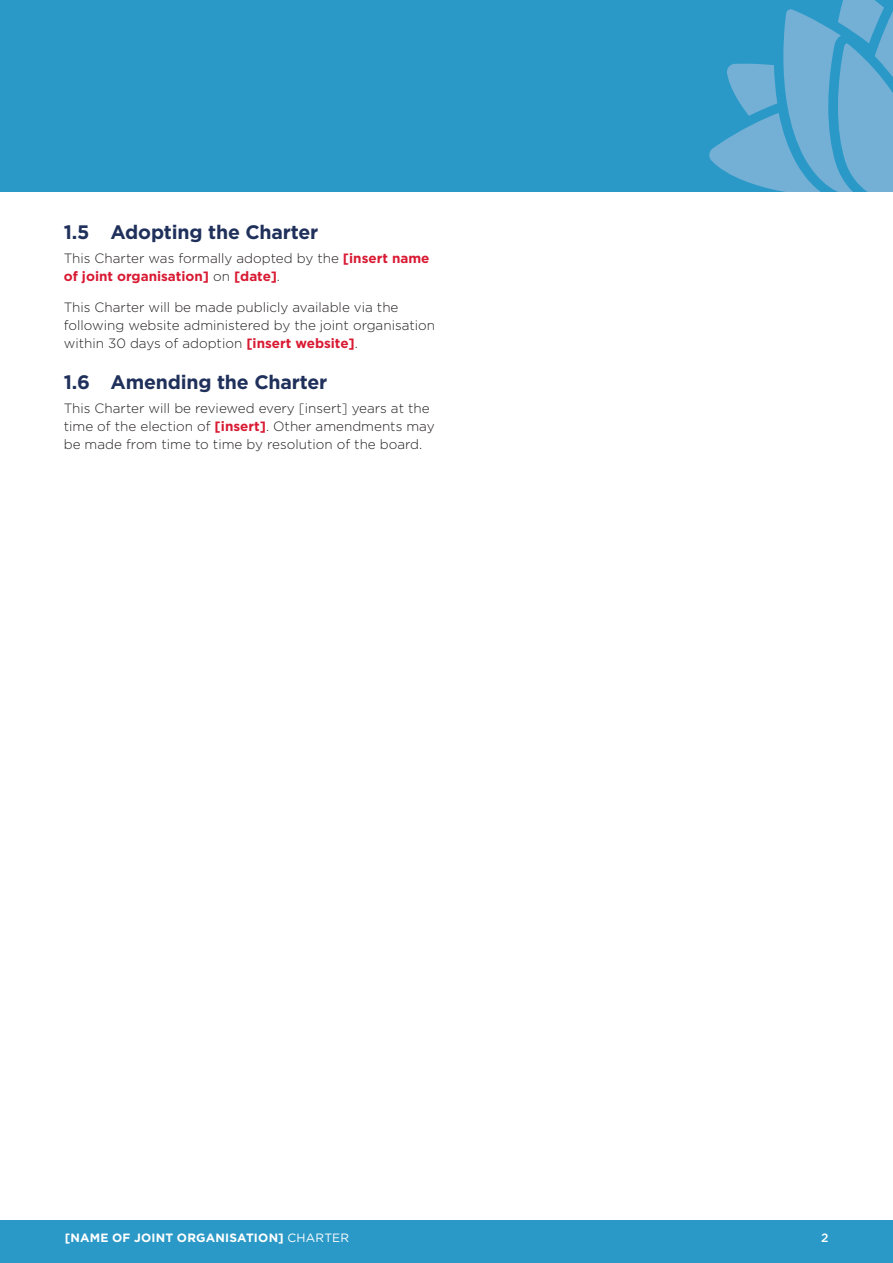
<style>
.page{position:relative;width:893px;height:1263px;background:#fff}
.page>*{position:absolute;margin:0;border:0;box-sizing:border-box;transform-origin:0 0}
.t1{font:700 19.5px "Gotham";letter-spacing:-.01em;color:#1f305b}
.Main_body_text{font:300 13.5px/18px "Gotham";color:#231f20}
.t2{font:700 12px "Gotham";letter-spacing:.02em;color:#fff}
.t3{font:500 12px "Gotham";color:#fff}
.s1{font-weight:700;color:#d91a33}
.s2{font-weight:400}
</style>
<div class="page">
<div style="left:0;top:1220px;width:893px;height:43px;background:#2b99c7"></div>
<div style="left:0;top:0;width:893px;height:191px;background:#2b99c7"></div>
<svg style="left:709px;top:0;width:184px;height:191px"></svg>
<h2 class="t1" style="left:64px;top:219px;width:256px">1.5 Adopting the Charter</h2>
<p class="Main_body_text" style="left:64px;top:249px;width:367px">This Charter was formally adopted by the <span class="s1">[insert name of joint organisation]</span> on <span class="s1">[date]</span>.</p>
<p class="Main_body_text" style="left:64px;top:298px;width:373px">This Charter will be made publicly available via the following website administered by the joint organisation within 30 days of adoption <span class="s1">[insert website]</span>.</p>
<h2 class="t1" style="left:64px;top:369px;width:265px">1.6 Amending the Charter</h2>
<p class="Main_body_text" style="left:64px;top:399px;width:372px">This Charter will be reviewed every [insert] years at the time of the election of <span class="s1">[insert]</span>. Other amendments may be made from time to time by resolution of the board.</p>
<p class="t2" style="left:65px;top:1229px;width:286px">[NAME OF JOINT ORGANISATION] <span class="s2">CHARTER</span></p>
<p class="t3" style="left:821px;top:1229px;width:9px">2</p>
</div>
